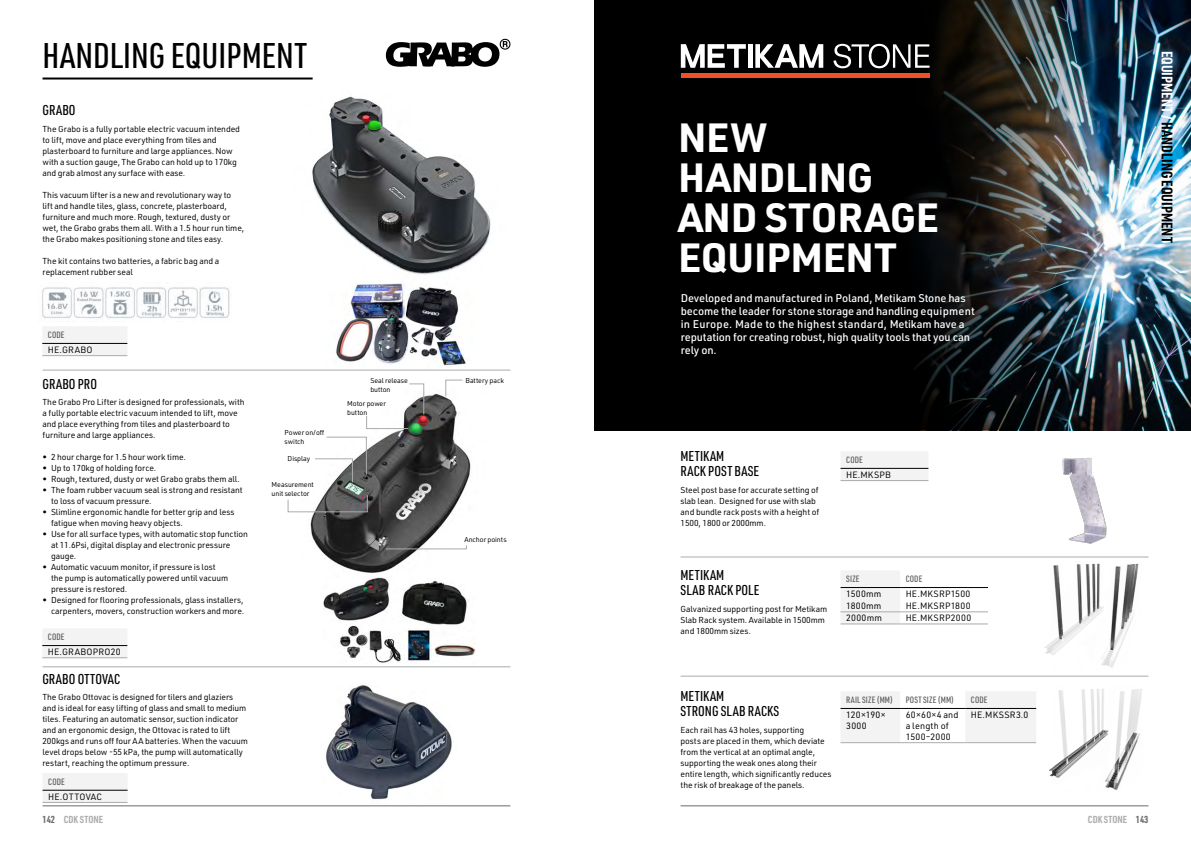
<style>
.page{position:relative;width:1191px;height:842px;background:#fff}
.page>*{position:absolute;margin:0;border:0;box-sizing:border-box;transform-origin:0 0}
.t1{font:700 40px/40px "URWDIN";letter-spacing:-.01em;color:#fff}
.t2{font:500 35px "URWDIN Cond";color:#000}
.t3{font:700 15px "URWDIN Cond";color:#000}
.t4{font:500 14px/15px "URWDIN Cond";letter-spacing:.015em;color:#000}
.t5{font:500 11px/13px "URWDIN";letter-spacing:-.01em;color:#fff}
.t6{font:700 10px "URWDIN Cond";color:#adadad}
.t7{font:9px/11px "URWDIN";letter-spacing:.025em;color:#000}
.t8{font:500 9px "URWDIN Cond";letter-spacing:.015em;color:#575757}
.t9{font:8.5px/11px "URWDIN";letter-spacing:-.01em;color:#000}
.t10{font:7px/9px "URWDIN";letter-spacing:-.01em;color:#000}
.s1{color:#6b6b6b}
.s2{color:#fff}
</style>
<div class="page">
<img style="left:1062px;top:457px;width:45px;height:87px">
<img style="left:1045px;top:563px;width:94px;height:105px">
<img style="left:1049px;top:689px;width:93px;height:101px">
<img style="left:296px;top:389px;width:175px;height:185px">
<img style="left:336px;top:282px;width:130px;height:84px">
<img style="left:323px;top:577px;width:152px;height:86px">
<img style="left:312px;top:96px;width:179px;height:179px">
<div style="left:595px;top:0;width:596px;height:430px;background:#000"></div>
<img style="left:877px;top:0;width:314px;height:430px">
<div style="left:681px;top:73px;width:248px;height:5px;background:#f05022"></div>
<svg style="left:681px;top:44px;width:65px;height:24px"></svg>
<hr style="left:748px;top:44px;width:4px;height:24px;background:#fff">
<svg style="left:755px;top:44px;width:68px;height:24px"></svg>
<svg style="left:833px;top:44px;width:96px;height:24px"></svg>
<svg style="left:366px;top:383px;width:58px;height:46px"></svg>
<svg style="left:314px;top:437px;width:53px;height:46px"></svg>
<svg style="left:287px;top:495px;width:81px;height:17px"></svg>
<svg style="left:445px;top:380px;width:18px;height:17px"></svg>
<svg style="left:385px;top:545px;width:82px;height:4px"></svg>
<hr style="left:43px;top:78px;width:270px;height:2px;background:#000">
<div style="left:840px;top:452px;width:88px;height:28px;background:#f3f3f3"></div>
<hr style="left:840px;top:468px;width:88px;height:1px;background:#000">
<hr style="left:840px;top:480px;width:88px;height:1px;background:#ababab">
<div style="left:840px;top:571px;width:60px;height:53px;background:#f3f3f3"></div>
<hr style="left:840px;top:587px;width:60px;height:1px;background:#000">
<hr style="left:900px;top:587px;width:88px;height:1px;background:#000">
<hr style="left:840px;top:612px;width:60px;height:1px;background:#ababab">
<hr style="left:900px;top:612px;width:88px;height:1px;background:#ababab">
<hr style="left:840px;top:624px;width:60px;height:1px;background:#ababab">
<hr style="left:900px;top:624px;width:88px;height:1px;background:#ababab">
<svg style="left:841px;top:692px;width:195px;height:50px"></svg>
<hr style="left:840px;top:708px;width:60px;height:1px;background:#000">
<hr style="left:900px;top:708px;width:65px;height:1px;background:#000">
<hr style="left:965px;top:708px;width:71px;height:1px;background:#000">
<hr style="left:840px;top:742px;width:60px;height:1px;background:#ababab">
<hr style="left:900px;top:742px;width:65px;height:1px;background:#ababab">
<hr style="left:965px;top:742px;width:71px;height:1px;background:#ababab">
<div style="left:42px;top:327px;width:85px;height:28px;background:#f3f3f3"></div>
<hr style="left:42px;top:343px;width:85px;height:1px;background:#000">
<hr style="left:42px;top:355px;width:85px;height:1px;background:#ababab">
<div style="left:42px;top:629px;width:85px;height:28px;background:#f3f3f3"></div>
<hr style="left:42px;top:645px;width:85px;height:1px;background:#000">
<hr style="left:42px;top:657px;width:85px;height:1px;background:#ababab">
<img style="left:42px;top:287px;width:188px;height:32px">
<svg style="left:386px;top:39px;width:124px;height:28px"></svg>
<img style="left:326px;top:685px;width:126px;height:115px">
<div style="left:43px;top:773px;width:85px;height:29px;background:#f3f3f3"></div>
<hr style="left:43px;top:790px;width:85px;height:1px;background:#000">
<hr style="left:43px;top:802px;width:85px;height:1px;background:#ababab">
<hr style="left:680px;top:557px;width:468px;height:1px;background:#ababab">
<hr style="left:680px;top:676px;width:468px;height:1px;background:#ababab">
<hr style="left:43px;top:370px;width:467px;height:1px;background:#ababab">
<hr style="left:43px;top:666px;width:467px;height:1px;background:#ababab">
<hr style="left:43px;top:806px;width:467px;height:1px;background:#6b6b6b">
<hr style="left:680px;top:806px;width:468px;height:1px;background:#6b6b6b">
<h2 class="t2" style="left:43px;top:32px;width:266px">HANDLING EQUIPMENT</h2>
<h3 class="t4" style="left:43px;top:103px;width:35px">GRABO</h3>
<p class="t9" style="left:43px;top:123px;width:199px">The Grabo is a fully portable electric vacuum intended to lift, move and place everything from tiles and plasterboard to furniture and large appliances. Now with a suction gauge, The Grabo can hold up to 170kg and grab almost any surface with ease.</p>
<p class="t9" style="left:43px;top:189px;width:203px">This vacuum lifter is a new and revolutionary way to<br>lift and handle tiles, glass, concrete, plasterboard, furniture and much more. Rough, textured, dusty or wet, the Grabo grabs them all. With a 1.5 hour run time, the Grabo makes positioning stone and tiles easy.</p>
<p class="t9" style="left:43px;top:255px;width:178px">The kit contains two batteries, a fabric bag and a replacement rubber seal</p>
<p class="t8" style="left:48px;top:329px;width:18px">CODE</p>
<p class="t7" style="left:48px;top:344px;width:46px">HE.GRABO</p>
<h3 class="t4" style="left:43px;top:376px;width:56px">GRABO PRO</h3>
<p class="t9" style="left:43px;top:397px;width:203px">The Grabo Pro Lifter is designed for professionals, with a fully portable electric vacuum intended to lift, move and place everything from tiles and plasterboard to furniture and large appliances.</p>
<p class="t9" style="left:43px;top:452px;width:145px">• 2 hour charge for 1.5 hour work time.</p>
<p class="t9" style="left:43px;top:463px;width:115px">• Up to 170kg of holding force.</p>
<p class="t9" style="left:43px;top:474px;width:199px">• Rough, textured, dusty or wet Grabo grabs them all.</p>
<p class="t9" style="left:51px;top:485px;width:193px;text-indent:-8px">• The foam rubber vacuum seal is strong and resistant to loss of vacuum pressure.</p>
<p class="t9" style="left:51px;top:507px;width:185px;text-indent:-8px">• Slimline ergonomic handle for better grip and less fatigue when moving heavy objects.</p>
<p class="t9" style="left:51px;top:529px;width:198px;text-indent:-8px">• Use for all surface types, with automatic stop function at 11.6Psi, digital display and electronic pressure gauge.</p>
<p class="t9" style="left:51px;top:562px;width:179px;text-indent:-8px">• Automatic vacuum monitor, if pressure is lost the pump is automatically powered until vacuum pressure is restored.</p>
<p class="t9" style="left:43px;top:595px;width:203px;text-align:right">• Designed for flooring professionals, glass installers, carpenters, movers, construction workers and more.</p>
<p class="t8" style="left:48px;top:631px;width:18px">CODE</p>
<p class="t7" style="left:48px;top:646px;width:74px">HE.GRABOPRO20</p>
<p class="t10" style="left:285px;top:427px;width:41px">Power on/off switch</p>
<p class="t10" style="left:288px;top:454px;width:24px">Display</p>
<p class="t10" style="left:272px;top:480px;width:44px">Measurement unit selector</p>
<p class="t10" style="left:370px;top:375px;width:39px">Seal release button</p>
<p class="t10" style="left:465px;top:375px;width:40px">Battery pack</p>
<p class="t10" style="left:347px;top:398px;width:40px">Motor power button</p>
<p class="t10" style="left:464px;top:535px;width:44px">Anchor points</p>
<h1 class="t1" style="left:678px;top:116px;width:263px">NEW<br>HANDLING<br>AND STORAGE<br>EQUIPMENT</h1>
<p class="t5" style="left:681px;top:292px;width:296px">Developed and manufactured in Poland, Metikam Stone has become the leader for stone storage and handling equipment in Europe. Made to the highest standard, Metikam have a reputation for creating robust, high quality tools that you can rely on.</p>
<h3 class="t4" style="left:680px;top:448px;width:80px">METIKAM<br>RACK POST BASE</h3>
<p class="t9" style="left:680px;top:484px;width:140px">Steel post base for accurate setting of slab lean. Designed for use with slab and bundle rack posts with a height of 1500, 1800 or 2000mm.</p>
<h3 class="t4" style="left:680px;top:567px;width:80px">METIKAM<br>SLAB RACK POLE</h3>
<p class="t9" style="left:680px;top:603px;width:148px">Galvanized supporting post for Metikam<br>Slab Rack system. Available in 1500mm and 1800mm sizes.</p>
<p class="t8" style="left:846px;top:454px;width:18px">CODE</p>
<p class="t7" style="left:846px;top:469px;width:46px">HE.MKSPB</p>
<p class="t8" style="left:846px;top:573px;width:15px">SIZE</p>
<p class="t8" style="left:905px;top:573px;width:18px">CODE</p>
<p class="t7" style="left:846px;top:588px;width:37px">1500mm</p>
<p class="t7" style="left:905px;top:588px;width:66px">HE.MKSRP1500</p>
<p class="t7" style="left:846px;top:600px;width:37px">1800mm</p>
<p class="t7" style="left:905px;top:600px;width:66px">HE.MKSRP1800</p>
<p class="t7" style="left:846px;top:612px;width:37px">2000mm</p>
<p class="t7" style="left:905px;top:612px;width:67px">HE.MKSRP2000</p>
<h3 class="t4" style="left:42px;top:671px;width:79px">GRABO OTTOVAC</h3>
<p class="t9" style="left:42px;top:692px;width:207px">The Grabo Ottovac is designed for tilers and glaziers and is ideal for easy lifting of glass and small to medium tiles. Featuring an automatic sensor, suction indicator and an ergonomic design, the Ottovac is rated to lift 200kgs and runs off four AA batteries. When the vacuum level drops below -55 kPa, the pump will automatically restart, reaching the optimum pressure.</p>
<p class="t8" style="left:48px;top:776px;width:18px">CODE</p>
<p class="t7" style="left:48px;top:791px;width:56px">HE.OTTOVAC</p>
<p class="t6" style="left:43px;top:813px;width:62px"><span class="s1">142</span> CDK STONE</p>
<p class="t6" style="left:1088px;top:813px;width:62px">CDK STONE <span class="s1">143</span></p>
<h3 class="t4" style="left:680px;top:688px;width:100px">METIKAM<br>STRONG SLAB RACKS</h3>
<p class="t9" style="left:680px;top:724px;width:153px">Each rail has 43 holes, supporting<br>posts are placed in them, which deviate from the vertical at an optimal angle, supporting the weak ones along their entire length, which significantly reduces the risk of breakage of the panels.</p>
<p class="t8" style="left:846px;top:694px;width:48px">RAIL SIZE (MM)</p>
<p class="t8" style="left:905px;top:694px;width:50px">POST SIZE (MM)</p>
<p class="t8" style="left:971px;top:694px;width:18px">CODE</p>
<p class="t7" style="left:846px;top:709px;width:41px">120×190×<br>3000</p>
<p class="t7" style="left:905px;top:709px;width:54px">60×60×4 and a length of<br>1500–2000</p>
<p class="t7" style="left:971px;top:709px;width:59px">HE.MKSSR3.0</p>
<h3 class="t3" style="left:1177px;top:51px;width:193px;rotate:90deg"><span class="s2">EQUIPMENT /</span> HANDLING EQUIPMENT</h3>
</div>
